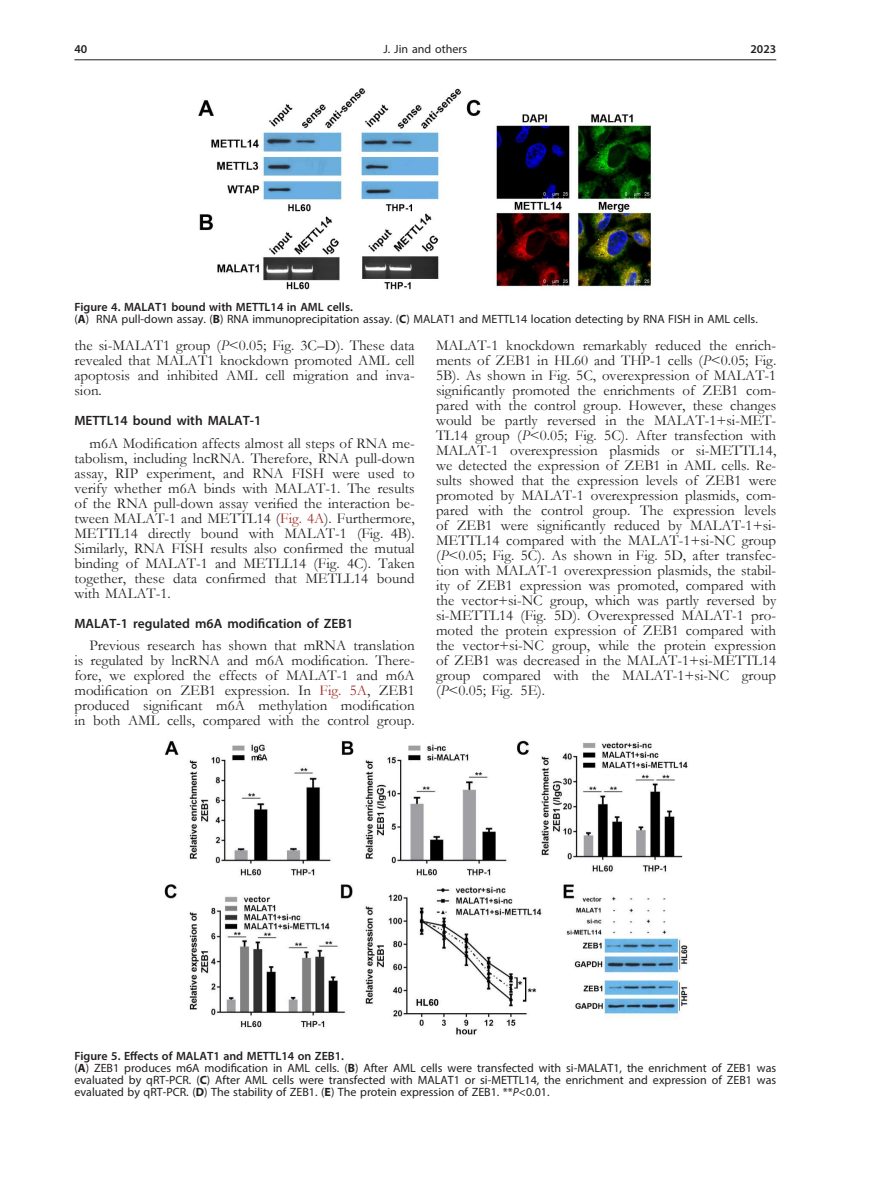
<style>
.page{position:relative;width:872px;height:1191px;background:#fff}
.page>*{position:absolute;margin:0;border:0;box-sizing:border-box;transform-origin:0 0}
.Body_tekst{font:15px/15px "Garamond";color:#231f20;text-align:justify}
.Tytul_2{font:600 13.5px "Myriad Pro";color:#231f20}
.Figure_1{font:12px/12px "Myriad Pro";color:#231f20;text-align:justify}
.Figure{font:600 12px "Myriad Pro";color:#231f20}
.s1{font-weight:700}
.s2{font-style:italic}
.s3{color:#9f2d26}
</style>
<div class="page">
<hr style="left:74px;top:59px;width:702px;height:1px;background:#231f20">
<img style="left:198px;top:88px;width:454px;height:202px">
<img style="left:164px;top:740px;width:524px;height:295px">
<p class="Figure" style="left:74px;top:42px;width:14px">40</p>
<p class="Figure_1" style="left:383px;top:43px;width:85px">J. Jin and others</p>
<p class="Figure" style="left:750px;top:42px;width:27px">2023</p>
<p class="Figure" style="left:74px;top:299px;width:280px">Figure 4. MALAT1 bound with METTL14 in AML cells.</p>
<p class="Figure_1" style="left:74px;top:313px;width:685px">(<span class="s1">A</span>) RNA pull-down assay. (<span class="s1">B</span>) RNA immunoprecipitation assay. (<span class="s1">C</span>) MALAT1 and METTL14 location detecting by RNA FISH in AML cells.</p>
<p class="Body_tekst" style="left:74px;top:337px;width:342px">the si-MALAT1 group (<span class="s2">P</span>&lt;0.05; Fig. 3C–D). These data revealed that MALAT1 knockdown promoted AML cell apoptosis and inhibited AML cell migration and inva&shy;sion.</p>
<p class="Tytul_2" style="left:74px;top:412px;width:188px">METTL14 bound with MALAT-1</p>
<p class="Body_tekst" style="left:74px;top:435px;width:342px;text-indent:15px">m6A Modification affects almost all steps of RNA me&shy;tabolism, including lncRNA. Therefore, RNA pull-down assay, RIP experiment, and RNA FISH were used to verify whether m6A binds with MALAT-1. The results of the RNA pull-down assay verified the interaction be&shy;tween MALAT-1 and METTL14 (<span class="s3">Fig. 4A</span>). Furthermore, METTL14 directly bound with MALAT-1 (Fig. 4B).<br>Similarly, RNA FISH results also confirmed the mutual binding of MALAT-1 and METLL14 (Fig. 4C). Taken together, these data confirmed that METLL14 bound with MALAT-1.</p>
<p class="Tytul_2" style="left:74px;top:614px;width:280px">MALAT-1 regulated m6A modification of ZEB1</p>
<p class="Body_tekst" style="left:74px;top:637px;width:342px;text-indent:15px">Previous research has shown that mRNA translation is regulated by lncRNA and m6A modification. There&shy;fore, we explored the effects of MALAT-1 and m6A modification on ZEB1 expression. In <span class="s3">Fig. 5A</span>, ZEB1 produced significant m6A methylation modification in both AML cells, compared with the control group.</p>
<p class="Body_tekst" style="left:436px;top:337px;width:342px">MALAT-1 knockdown remarkably reduced the enrich&shy;ments of ZEB1 in HL60 and THP-1 cells (<span class="s2">P</span>&lt;0.05; Fig.<br>5B). As shown in Fig. 5C, overexpression of MALAT-1 significantly promoted the enrichments of ZEB1 com&shy;pared with the control group. However, these changes would be partly reversed in the MALAT-1+si-MET-TL14 group (<span class="s2">P</span>&lt;0.05; Fig. 5C). After transfection with MALAT-1 overexpression plasmids or si-METTL14, we detected the expression of ZEB1 in AML cells. Re&shy;sults showed that the expression levels of ZEB1 were promoted by MALAT-1 overexpression plasmids, com&shy;pared with the control group. The expression levels of ZEB1 were significantly reduced by MALAT-1+si-METTL14 compared with the MALAT-1+si-NC group (<span class="s2">P</span>&lt;0.05; Fig. 5C). As shown in Fig. 5D, after transfec&shy;tion with MALAT-1 overexpression plasmids, the stabil&shy;ity of ZEB1 expression was promoted, compared with the vector+si-NC group, which was partly reversed by si-METTL14 (Fig. 5D). Overexpressed MALAT-1 pro&shy;moted the protein expression of ZEB1 compared with the vector+si-NC group, while the protein expression of ZEB1 was decreased in the MALAT-1+si-METTL14 group compared with the MALAT-1+si-NC group (<span class="s2">P</span>&lt;0.05; Fig. 5E).</p>
<p class="Figure" style="left:74px;top:1048px;width:271px">Figure 5. Effects of MALAT1 and METTL14 on ZEB1.</p>
<p class="Figure_1" style="left:74px;top:1061px;width:703px">(<span class="s1">A</span>) ZEB1 produces m6A modification in AML cells. (<span class="s1">B</span>) After AML cells were transfected with si-MALAT1, the enrichment of ZEB1 was evaluated by qRT-PCR. (<span class="s1">C</span>) After AML cells were transfected with MALAT1 or si-METTL14, the enrichment and expression of ZEB1 was evaluated by qRT-PCR. (<span class="s1">D</span>) The stability of ZEB1. (<span class="s1">E</span>) The protein expression of ZEB1. **<span class="s2">P</span>&lt;0.01.</p>
</div>
